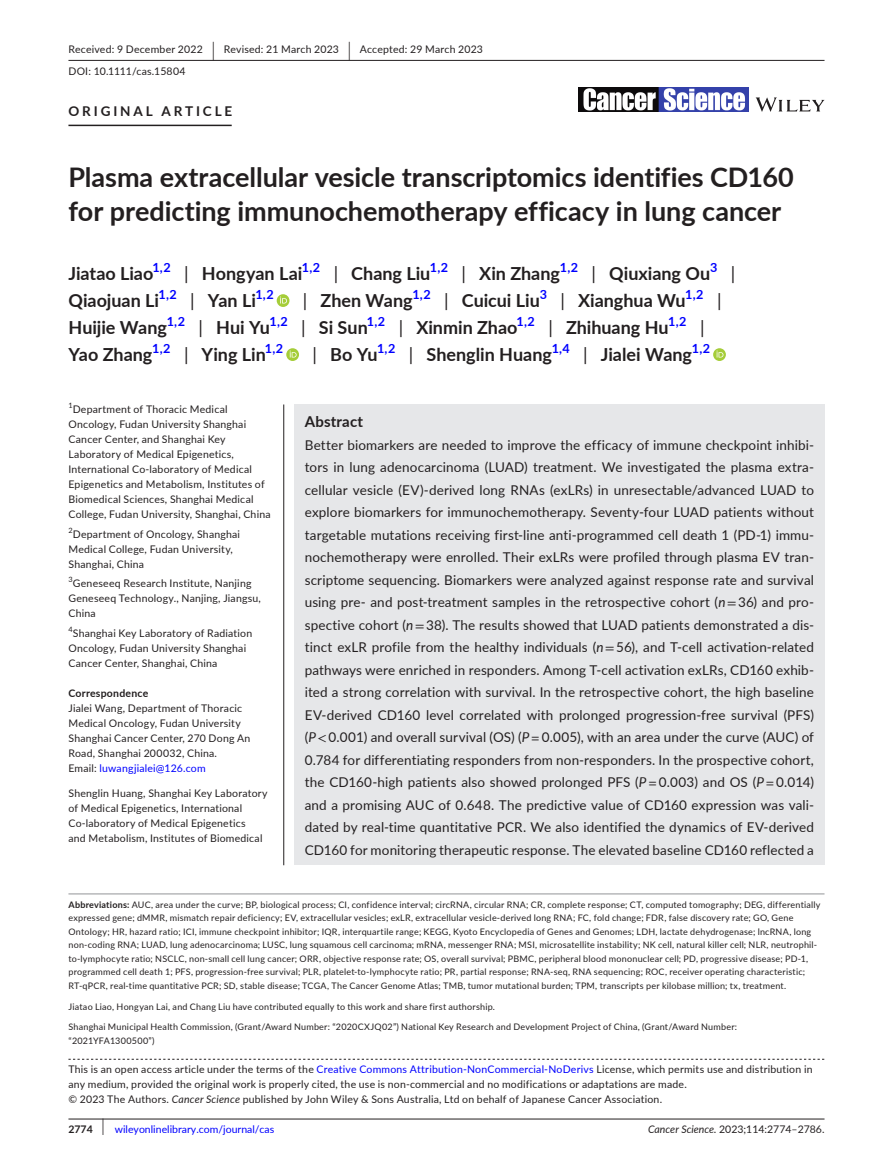
<style>
.page{position:relative;width:893px;height:1174px;background:#fff}
.page>*{position:absolute;margin:0;border:0;box-sizing:border-box;transform-origin:0 0}
.t1{font:700 27px/34.5px "Lato";color:#231f20}
.t2{font:700 18px "Lato";letter-spacing:-.005em;color:#231f20}
.t3{font:18px "Lato";color:#231f20}
.t4{font:700 15px "Lato";letter-spacing:.015em;color:#231f20}
.t5{font:13.5px/22.5px "Lato";letter-spacing:.01em;color:#231f20;text-align:justify}
.t6{font:700 13.5px "Lato";letter-spacing:.215em;color:#231f20}
.t7{font:700 12.6px "Lato";color:#00f}
.t8{font:10.5px/15px "Lato";letter-spacing:.02em;color:#231f20}
.t9{font:10.5px "Lato";color:#00f}
.t10{font:10.5px "Lato";color:#231f20}
.t11{font:700 10.5px "Lato";letter-spacing:.02em;color:#231f20}
.t12{font:9px/13.5px "Lato";letter-spacing:.025em;color:#231f20}
.s1{font-size:19.65px}
.s2{font-weight:400}
.s3{color:#00f}
.s4{font-style:italic}
.s5{font-family:"STIX"}
.s6{font-family:"STIX";font-style:italic}
.s7{font-weight:700}
.s8{font-weight:700;color:#231f20}
.s9{font-size:17.4px;color:#231f20}
</style>
<div class="page">
<hr style="left:68px;top:1118px;width:756px;height:1px;background:#231f20">
<svg style="left:756px;top:97px;width:68px;height:15px"></svg>
<img style="left:578px;top:88px;width:170px;height:24px">
<hr style="left:68px;top:60px;width:756px;height:1px;background:#231f20">
<hr style="left:68px;top:125px;width:164px;height:1px;background:#231f20">
<svg style="left:277px;top:294px;width:12px;height:13px"></svg>
<svg style="left:280px;top:296px;width:7px;height:7px"></svg>
<svg style="left:286px;top:348px;width:13px;height:13px"></svg>
<svg style="left:290px;top:350px;width:7px;height:7px"></svg>
<svg style="left:713px;top:348px;width:13px;height:13px"></svg>
<svg style="left:716px;top:350px;width:7px;height:7px"></svg>
<svg style="left:68px;top:1058px;width:756px;height:1px"></svg>
<hr style="left:68px;top:893px;width:756px;height:1px;background:#939598">
<div style="left:294px;top:404px;width:530px;height:461px;background:#e6e7e9"></div>
<hr style="left:283px;top:404px;width:1px;height:461px;background:#231f20">
<p class="t8" style="left:68px;top:38px;width:416px;line-height:21.8px">Received: 9 December 2022 <span class="s1">|</span> Revised: 21 March 2023 <span class="s1">|</span> Accepted: 29 March 2023<br>DOI: 10.1111/cas.15804</p>
<p class="t6" style="left:68px;top:101px;width:165px">ORIGINAL ARTICLE</p>
<h1 class="t1" style="left:68px;top:159px;width:727px">Plasma extracellular vesicle transcriptomics identifies CD160 for predicting immunochemotherapy efficacy in lung cancer</h1>
<h2 class="t2" style="left:68px;top:260px;width:86px">Jiatao Liao</h2>
<p class="t7" style="left:152px;top:258px;width:20px">1,2</p>
<h2 class="t2" style="left:184px;top:260px;width:120px"><span class="s2">|</span> Hongyan Lai</h2>
<p class="t7" style="left:302px;top:258px;width:20px">1,2</p>
<h2 class="t2" style="left:334px;top:260px;width:98px"><span class="s2">|</span> Chang Liu</h2>
<p class="t7" style="left:430px;top:258px;width:20px">1,2</p>
<h2 class="t2" style="left:462px;top:260px;width:100px"><span class="s2">|</span> Xin Zhang</h2>
<p class="t7" style="left:560px;top:258px;width:20px">1,2</p>
<h2 class="t2" style="left:592px;top:260px;width:120px"><span class="s2">|</span> Qiuxiang Ou</h2>
<p class="t7" style="left:710px;top:258px;width:9px">3</p>
<h2 class="t3" style="left:731px;top:260px;width:6px">|</h2>
<h2 class="t2" style="left:68px;top:287px;width:92px">Qiaojuan Li</h2>
<p class="t7" style="left:158px;top:285px;width:20px">1,2</p>
<h2 class="t2" style="left:190px;top:287px;width:67px"><span class="s2">|</span> Yan Li</h2>
<p class="t7" style="left:255px;top:285px;width:20px">1,2</p>
<h2 class="t2" style="left:303px;top:287px;width:111px"><span class="s2">|</span> Zhen Wang</h2>
<p class="t7" style="left:412px;top:285px;width:20px">1,2</p>
<h2 class="t2" style="left:444px;top:287px;width:97px"><span class="s2">|</span> Cuicui Liu</h2>
<p class="t7" style="left:540px;top:285px;width:9px">3</p>
<h2 class="t2" style="left:560px;top:287px;width:127px"><span class="s2">|</span> Xianghua Wu</h2>
<p class="t7" style="left:685px;top:285px;width:20px">1,2</p>
<h2 class="t3" style="left:717px;top:287px;width:6px">|</h2>
<h2 class="t2" style="left:68px;top:314px;width:100px">Huijie Wang</h2>
<p class="t7" style="left:167px;top:312px;width:20px">1,2</p>
<h2 class="t2" style="left:199px;top:314px;width:73px"><span class="s2">|</span> Hui Yu</h2>
<p class="t7" style="left:269px;top:312px;width:20px">1,2</p>
<h2 class="t2" style="left:301px;top:314px;width:68px"><span class="s2">|</span> Si Sun</h2>
<p class="t7" style="left:367px;top:312px;width:20px">1,2</p>
<h2 class="t2" style="left:399px;top:314px;width:120px"><span class="s2">|</span> Xinmin Zhao</h2>
<p class="t7" style="left:517px;top:312px;width:20px">1,2</p>
<h2 class="t2" style="left:548px;top:314px;width:122px"><span class="s2">|</span> Zhihuang Hu</h2>
<p class="t7" style="left:668px;top:312px;width:20px">1,2</p>
<h2 class="t3" style="left:700px;top:314px;width:6px">|</h2>
<h2 class="t2" style="left:68px;top:341px;width:85px">Yao Zhang</h2>
<p class="t7" style="left:152px;top:339px;width:20px">1,2</p>
<h2 class="t2" style="left:184px;top:341px;width:83px"><span class="s2">|</span> Ying Lin</h2>
<p class="t7" style="left:265px;top:339px;width:20px">1,2</p>
<h2 class="t2" style="left:313px;top:341px;width:67px"><span class="s2">|</span> Bo Yu</h2>
<p class="t7" style="left:377px;top:339px;width:20px">1,2</p>
<h2 class="t2" style="left:409px;top:341px;width:145px"><span class="s2">|</span> Shenglin Huang</h2>
<p class="t7" style="left:552px;top:339px;width:19px">1,4</p>
<h2 class="t2" style="left:583px;top:341px;width:110px"><span class="s2">|</span> Jialei Wang</h2>
<p class="t7" style="left:692px;top:339px;width:20px">1,2</p>
<p class="t8" style="left:68px;top:401px;width:204px"><sup>1</sup>Department of Thoracic Medical Oncology, Fudan University Shanghai Cancer Center, and Shanghai Key Laboratory of Medical Epigenetics, International Co-laboratory of Medical Epigenetics and Metabolism, Institutes of Biomedical Sciences, Shanghai Medical College, Fudan University, Shanghai, China</p>
<p class="t8" style="left:68px;top:526px;width:173px"><sup>2</sup>Department of Oncology, Shanghai<br>Medical College, Fudan University,<br>Shanghai, China</p>
<p class="t8" style="left:68px;top:575px;width:194px"><sup>3</sup>Geneseeq Research Institute, Nanjing<br>Geneseeq Technology., Nanjing, Jiangsu,<br>China</p>
<p class="t8" style="left:68px;top:625px;width:185px"><sup>4</sup>Shanghai Key Laboratory of Radiation<br>Oncology, Fudan University Shanghai<br>Cancer Center, Shanghai, China</p>
<p class="t11" style="left:68px;top:685px;width:81px">Correspondence</p>
<p class="t8" style="left:68px;top:700px;width:184px">Jialei Wang, Department of Thoracic Medical Oncology, Fudan University Shanghai Cancer Center, 270 Dong An Road, Shanghai 200032, China.<br>Email: <span class="s3">luwangjialei@126.com</span></p>
<p class="t8" style="left:68px;top:785px;width:201px">Shenglin Huang, Shanghai Key Laboratory of Medical Epigenetics, International Co-laboratory of Medical Epigenetics<br>and Metabolism, Institutes of Biomedical</p>
<p class="t4" style="left:305px;top:410px;width:60px">Abstract</p>
<p class="t5" style="left:305px;top:433px;width:511px">Better biomarkers are needed to improve the efficacy of immune checkpoint inhibi&shy;tors in lung adenocarcinoma (LUAD) treatment. We investigated the plasma extra&shy;cellular vesicle (EV)-derived long RNAs (exLRs) in unresectable/advanced LUAD to explore biomarkers for immunochemotherapy. Seventy-four LUAD patients without targetable mutations receiving first-line anti-programmed cell death 1 (PD-1) immu&shy;nochemotherapy were enrolled. Their exLRs were profiled through plasma EV tran&shy;scriptome sequencing. Biomarkers were analyzed against response rate and survival using pre- and post-treatment samples in the retrospective cohort (<span class="s4">n</span><span class="s5">=</span> 36) and pro&shy;spective cohort (<span class="s4">n</span><span class="s5">=</span> 38). The results showed that LUAD patients demonstrated a dis&shy;tinct exLR profile from the healthy individuals (<span class="s4">n</span><span class="s5">=</span> 56), and T-cell activation-related pathways were enriched in responders. Among T-cell activation exLRs, CD160 exhib&shy;ited a strong correlation with survival. In the retrospective cohort, the high baseline EV-derived CD160 level correlated with prolonged progression-free survival (PFS) (<span class="s4">P</span><span class="s5">&lt;</span> 0.001) and overall survival (OS) (<span class="s4">P</span> <span class="s6">=</span> 0.005), with an area under the curve (AUC) of 0.784 for differentiating responders from non-responders. In the prospective cohort, the CD160-high patients also showed prolonged PFS (<span class="s4">P</span> <span class="s6">=</span> 0.003) and OS (<span class="s4">P</span> <span class="s6">=</span> 0.014) and a promising AUC of 0.648. The predictive value of CD160 expression was vali&shy;dated by real-time quantitative PCR. We also identified the dynamics of EV-derived CD160 for monitoring therapeutic response. The elevated baseline CD160 reflected a</p>
<p class="t12" style="left:68px;top:897px;width:753px"><span class="s7">Abbreviations:</span> AUC, area under the curve; BP, biological process; CI, confidence interval; circRNA, circular RNA; CR, complete response; CT, computed tomography; DEG, differentially expressed gene; dMMR, mismatch repair deficiency; EV, extracellular vesicles; exLR, extracellular vesicle-derived long RNA; FC, fold change; FDR, false discovery rate; GO, Gene Ontology; HR, hazard ratio; ICI, immune checkpoint inhibitor; IQR, interquartile range; KEGG, Kyoto Encyclopedia of Genes and Genomes; LDH, lactate dehydrogenase; lncRNA, long non-coding RNA; LUAD, lung adenocarcinoma; LUSC, lung squamous cell carcinoma; mRNA, messenger RNA; MSI, microsatellite instability; NK cell, natural killer cell; NLR, neutrophil&shy;to-lymphocyte ratio; NSCLC, non-small cell lung cancer; ORR, objective response rate; OS, overall survival; PBMC, peripheral blood mononuclear cell; PD, progressive disease; PD-1, programmed cell death 1; PFS, progression-free survival; PLR, platelet-to-lymphocyte ratio; PR, partial response; RNA-seq, RNA sequencing; ROC, receiver operating characteristic; RT-qPCR, real-time quantitative PCR; SD, stable disease; TCGA, The Cancer Genome Atlas; TMB, tumor mutational burden; TPM, transcripts per kilobase million; tx, treatment.</p>
<p class="t12" style="left:68px;top:997px;width:670px;line-height:19.5px">Jiatao Liao, Hongyan Lai, and Chang Liu have contributed equally to this work and share first authorship.<br>Shanghai Municipal Health Commission, (Grant/Award Number: “2020CXJQ02”) National Key Research and Development Project of China, (Grant/Award Number:</p>
<p class="t12" style="left:68px;top:1033px;width:88px">“2021YFA1300500”)</p>
<p class="t8" style="left:68px;top:1061px;width:746px">This is an open access article under the terms of the <span class="s3">Creative Commons Attribution-NonCommercial-NoDerivs</span> License, which permits use and distribution in any medium, provided the original work is properly cited, the use is non-commercial and no modifications or adaptations are made.<br>© 2023 The Authors. <span class="s4">Cancer Science</span> published by John Wiley &amp; Sons Australia, Ltd on behalf of Japanese Cancer Association.</p>
<p class="t9" style="left:68px;top:1121px;width:207px"><span class="s8">2774</span> <span class="s9">|</span> wileyonlinelibrary.com/journal/cas</p>
<p class="t10" style="left:648px;top:1121px;width:178px"><span class="s4">Cancer Science.</span> 2023;114:2774–2786.</p>
</div>
